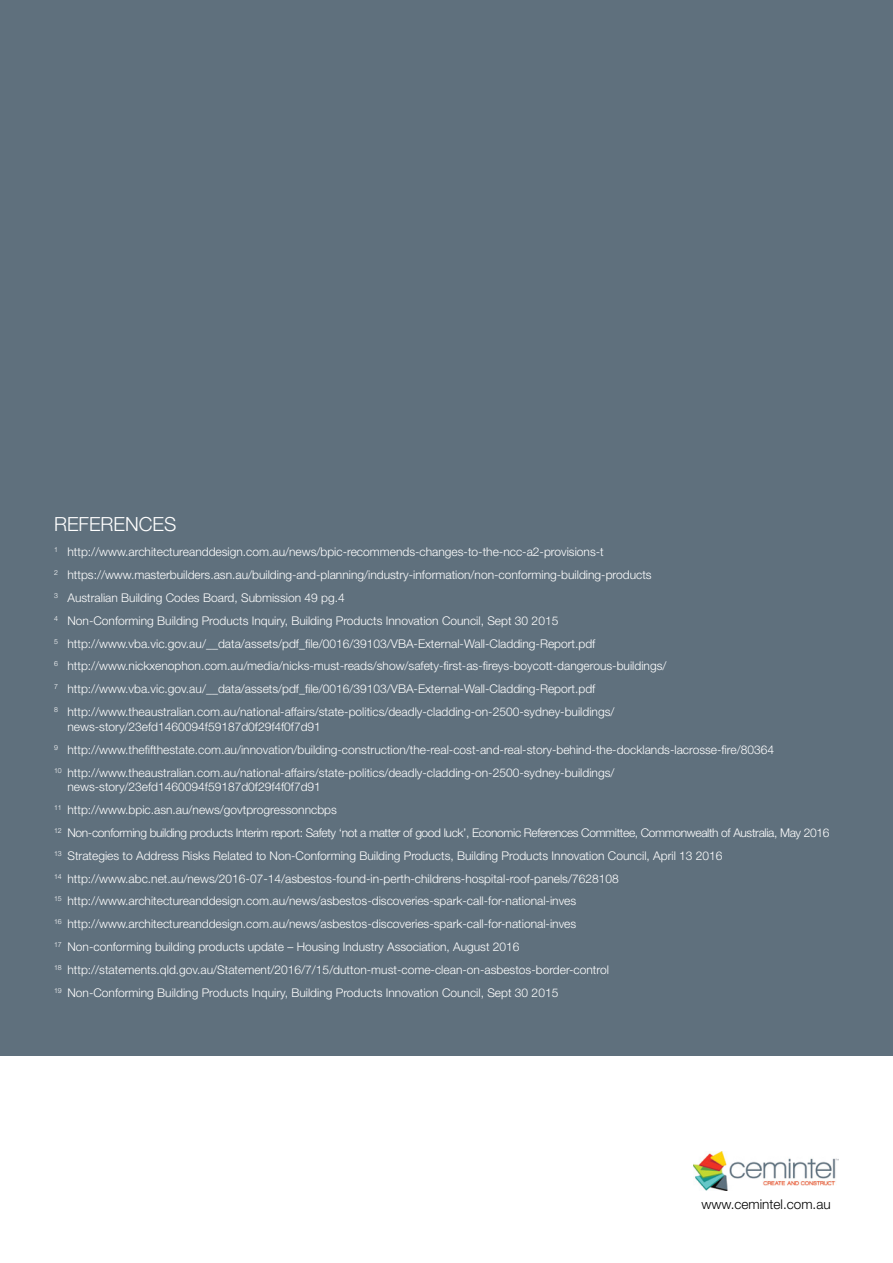
<style>
.page{position:relative;width:893px;height:1263px;background:#fff}
.page>*{position:absolute;margin:0;border:0;box-sizing:border-box;transform-origin:0 0}
.t1{font:300 19.5px "Helvetica Neue LT Std";color:#fff}
.t2{font:300 13.5px "Helvetica Neue LT Std";color:#000}
.t3{font:300 12px/23px "Helvetica Neue LT Std";color:#fff}
</style>
<div class="page">
<div style="left:0;top:0;width:893px;height:1055px;background:#5f707d"></div>
<img style="left:693px;top:1151px;width:146px;height:40px">
<h1 class="t1" style="left:54px;top:512px;width:124px">REFERENCES</h1>
<p class="t3" style="left:54px;top:540px;width:614px"><sup>1</sup> http://www.architectureanddesign.com.au/news/bpic-recommends-changes-to-the-ncc-a2-provisions-t<br><sup>2</sup> https://www.masterbuilders.asn.au/building-and-planning/industry-information/non-conforming-building-products<br><sup>3</sup> Australian Building Codes Board, Submission 49 pg.4<br><sup>4</sup> Non-Conforming Building Products Inquiry, Building Products Innovation Council, Sept 30 2015<br><sup>5</sup> http://www.vba.vic.gov.au/__data/assets/pdf_file/0016/39103/VBA-External-Wall-Cladding-Report.pdf<br><sup>6</sup> http://www.nickxenophon.com.au/media/nicks-must-reads/show/safety-first-as-fireys-boycott-dangerous-buildings/ <sup>7</sup> http://www.vba.vic.gov.au/__data/assets/pdf_file/0016/39103/VBA-External-Wall-Cladding-Report.pdf<br><sup>8</sup> http://www.theaustralian.com.au/national-affairs/state-politics/deadly-cladding-on-2500-sydney-buildings/</p>
<p class="t3" style="left:54px;top:715px;width:722px;text-indent:14px">news-story/23efd1460094f59187d0f29f4f0f7d91<br><sup>9</sup> http://www.thefifthestate.com.au/innovation/building-construction/the-real-cost-and-real-story-behind-the-docklands-lacrosse-fire/80364<br><sup>10</sup> http://www.theaustralian.com.au/national-affairs/state-politics/deadly-cladding-on-2500-sydney-buildings/</p>
<p class="t3" style="left:54px;top:775px;width:777px;text-indent:14px">news-story/23efd1460094f59187d0f29f4f0f7d91<br><sup>11</sup> http://www.bpic.asn.au/news/govtprogressonncbps<br><sup>12</sup> Non-conforming building products Interim report: Safety ‘not a matter of good luck’, Economic References Committee, Commonwealth of Australia, May 2016<br><sup>13</sup> Strategies to Address Risks Related to Non-Conforming Building Products, Building Products Innovation Council, April 13 2016<br><sup>14</sup> http://www.abc.net.au/news/2016-07-14/asbestos-found-in-perth-childrens-hospital-roof-panels/7628108<br><sup>15</sup> http://www.architectureanddesign.com.au/news/asbestos-discoveries-spark-call-for-national-inves<br><sup>16</sup> http://www.architectureanddesign.com.au/news/asbestos-discoveries-spark-call-for-national-inves<br><sup>17</sup> Non-conforming building products update – Housing Industry Association, August 2016<br><sup>18</sup> http://statements.qld.gov.au/Statement/2016/7/15/dutton-must-come-clean-on-asbestos-border-control<br><sup>19</sup> Non-Conforming Building Products Inquiry, Building Products Innovation Council, Sept 30 2015</p>
<p class="t2" style="left:701px;top:1196px;width:131px">www.cemintel.com.au</p>
</div>
